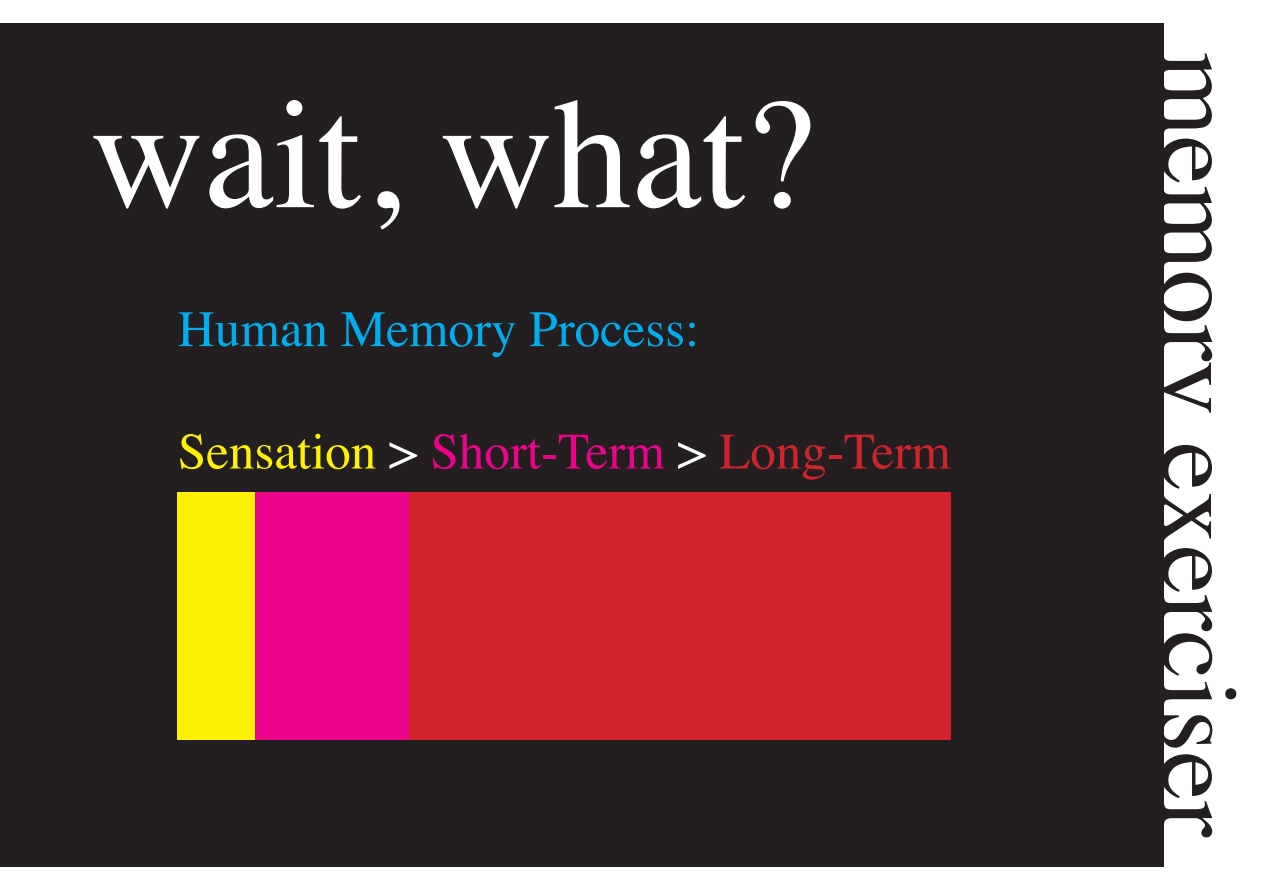
<style>
.page{position:relative;width:1263px;height:893px;background:#fff}
.page>*{position:absolute;margin:0;border:0;box-sizing:border-box;transform-origin:0 0}
.t1{font:157.2px "Times";color:#fff}
.t2{font:109.2px "Times";color:#231f20}
.t3{font:51px "Times";color:#ed028c}
.t4{font:51px "Times";color:#00aeef}
.s1{color:#fff101}
.s2{color:#fff}
.s3{color:#d1232a}
</style>
<div class="page">
<div style="left:0;top:23px;width:1163px;height:844px;background:#231f20"></div>
<div style="left:177px;top:492px;width:78px;height:248px;background:#fff101"></div>
<div style="left:255px;top:492px;width:154px;height:248px;background:#ed028c"></div>
<div style="left:409px;top:492px;width:542px;height:248px;background:#d1232a"></div>
<p class="t1" style="left:90px;top:7px;width:726px">wait, what?</p>
<p class="t4" style="left:178px;top:281px;width:523px">Human Memory Process:</p>
<p class="t3" style="left:178px;top:404px;width:774px"><span class="s1">Sensation</span> <span class="s2">&gt;</span> Short-Term <span class="s2">&gt;</span> <span class="s3">Long-Term</span></p>
<p class="t2" style="left:1301px;top:51px;width:787px;rotate:90deg">memory exerciser</p>
</div>
